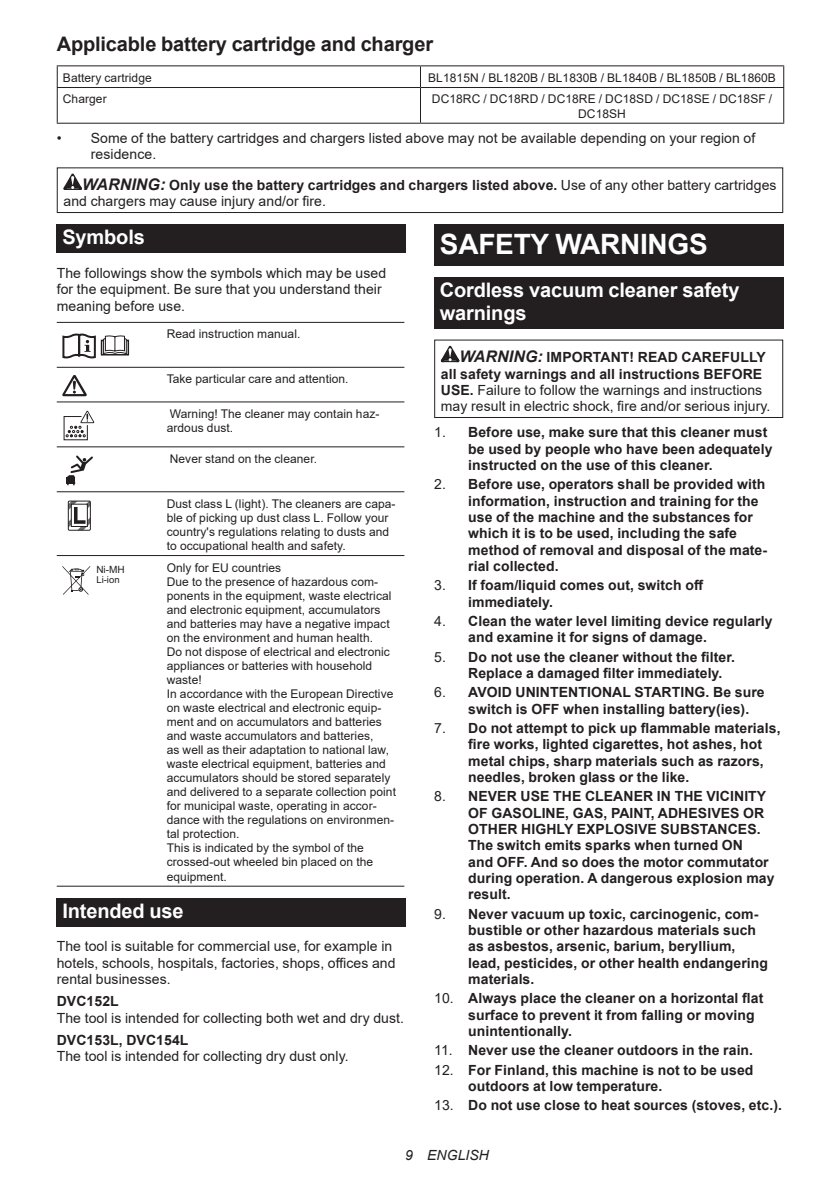
<style>
.page{position:relative;width:840px;height:1191px;background:#fff}
.page>*{position:absolute;margin:0;border:0;box-sizing:border-box;transform-origin:0 0}
.t1{font:700 28px "Arial";letter-spacing:-.01em;color:#fff}
.t2{font:700 20px/23.4px "Arial";letter-spacing:-.01em;color:#fff}
.t3{font:700 20px "Arial";letter-spacing:-.01em;color:#231f20}
.t4{font:700 14px/16.4px "Arial";letter-spacing:.005em;color:#231f20}
.t5{font:14px/16.4px "Arial";letter-spacing:.005em;color:#231f20}
.t6{font:italic 14px "Arial";letter-spacing:.005em;color:#231f20}
.t7{font:12px/14px "Arial";letter-spacing:.005em;color:#231f20}
.t8{font:10px "Arial";color:#231f20}
.t9{font:9.6px "Arial";color:#231f20}
.s1{font-weight:700;font-style:italic;font-size:16px}
.s2{font-weight:700}
.s3{font-weight:400}
</style>
<div class="page">
<hr style="left:57px;top:65px;width:363px;height:1px;background:#231f20">
<svg style="left:57px;top:66px;width:1px;height:21px"></svg>
<hr style="left:420px;top:65px;width:363px;height:1px;background:#231f20">
<svg style="left:420px;top:66px;width:1px;height:21px"></svg>
<hr style="left:57px;top:87px;width:363px;height:1px;background:#231f20">
<hr style="left:57px;top:88px;width:1px;height:35px;background:#231f20">
<hr style="left:420px;top:87px;width:363px;height:1px;background:#231f20">
<hr style="left:420px;top:88px;width:1px;height:35px;background:#231f20">
<hr style="left:782px;top:88px;width:1px;height:35px;background:#231f20">
<hr style="left:57px;top:123px;width:363px;height:1px;background:#231f20">
<hr style="left:420px;top:123px;width:363px;height:1px;background:#231f20">
<svg style="left:63px;top:174px;width:19px;height:16px"></svg>
<div style="left:57px;top:167px;width:725px;height:46px;border:1px solid #231f20"></div>
<div style="left:57px;top:224px;width:348px;height:29px;background:#231f20"></div>
<hr style="left:57px;top:322px;width:104px;height:1px;background:#231f20">
<hr style="left:161px;top:322px;width:243px;height:1px;background:#231f20">
<hr style="left:57px;top:367px;width:104px;height:1px;background:#231f20">
<hr style="left:161px;top:367px;width:243px;height:1px;background:#231f20">
<hr style="left:57px;top:401px;width:104px;height:1px;background:#231f20">
<hr style="left:161px;top:401px;width:243px;height:1px;background:#231f20">
<hr style="left:57px;top:446px;width:104px;height:1px;background:#231f20">
<hr style="left:161px;top:446px;width:243px;height:1px;background:#231f20">
<hr style="left:57px;top:491px;width:104px;height:1px;background:#231f20">
<hr style="left:161px;top:491px;width:243px;height:1px;background:#231f20">
<hr style="left:57px;top:555px;width:104px;height:1px;background:#231f20">
<hr style="left:161px;top:555px;width:243px;height:1px;background:#231f20">
<hr style="left:57px;top:885px;width:104px;height:1px;background:#231f20">
<hr style="left:161px;top:885px;width:243px;height:1px;background:#231f20">
<svg style="left:62px;top:333px;width:68px;height:26px"></svg>
<svg style="left:62px;top:375px;width:25px;height:21px"></svg>
<svg style="left:63px;top:411px;width:31px;height:30px"></svg>
<svg style="left:66px;top:455px;width:27px;height:30px"></svg>
<svg style="left:68px;top:501px;width:22px;height:29px"></svg>
<svg style="left:62px;top:566px;width:28px;height:29px"></svg>
<div style="left:57px;top:898px;width:348px;height:28px;background:#231f20"></div>
<div style="left:434px;top:224px;width:348px;height:41px;background:#231f20"></div>
<div style="left:434px;top:277px;width:348px;height:52px;background:#231f20"></div>
<svg style="left:440px;top:346px;width:19px;height:16px"></svg>
<div style="left:434px;top:339px;width:348px;height:79px;border:1px solid #231f20"></div>
<h2 class="t3" style="left:57px;top:30px;width:377px">Applicable battery cartridge and charger</h2>
<p class="t7" style="left:63px;top:71px;width:90px">Battery cartridge</p>
<p class="t7" style="left:428px;top:71px;width:349px">BL1815N / BL1820B / BL1830B / BL1840B / BL1850B / BL1860B</p>
<p class="t7" style="left:63px;top:92px;width:45px">Charger</p>
<p class="t7" style="left:431px;top:92px;width:341px;text-align:center">DC18RC / DC18RD / DC18RE / DC18SD / DC18SE / DC18SF /<br>DC18SH</p>
<p class="t5" style="left:91px;top:130px;width:665px;text-indent:-34px">• Some of the battery cartridges and chargers listed above may not be available depending on your region of residence.</p>
<p class="t5" style="left:63px;top:177px;width:714px;text-indent:19px"><span class="s1">WARNING:</span> <span class="s2">Only use the battery cartridges and chargers listed above.</span> Use of any other battery cartridges and chargers may cause injury and/or fire.</p>
<h2 class="t2" style="left:62px;top:226px;width:84px">Symbols</h2>
<p class="t5" style="left:57px;top:264px;width:331px">The followings show the symbols which may be used for the equipment. Be sure that you understand their meaning before use.</p>
<p class="t7" style="left:167px;top:327px;width:135px">Read instruction manual.</p>
<p class="t7" style="left:167px;top:372px;width:183px">Take particular care and attention.</p>
<p class="t7" style="left:167px;top:406px;width:214px">Warning! The cleaner may contain haz&shy;ardous dust.</p>
<p class="t7" style="left:170px;top:451px;width:149px">Never stand on the cleaner.</p>
<p class="t7" style="left:167px;top:496px;width:230px">Dust class L (light). The cleaners are capa&shy;ble of picking up dust class L. Follow your country's regulations relating to dusts and to occupational health and safety.</p>
<p class="t8" style="left:96px;top:563px;width:30px">Ni-MH</p>
<p class="t9" style="left:96px;top:574px;width:25px">Li-ion</p>
<h1 class="t1" style="left:439px;top:224px;width:269px">SAFETY WARNINGS</h1>
<h2 class="t2" style="left:439px;top:278px;width:301px">Cordless vacuum cleaner safety warnings</h2>
<p class="t5" style="left:440px;top:349px;width:331px;text-indent:19px"><span class="s1">WARNING:</span> <span class="s2">IMPORTANT! READ CAREFULLY all safety warnings and all instructions BEFORE USE.</span> Failure to follow the warnings and instructions may result in electric shock, fire and/or serious injury.</p>
<p class="t4" style="left:468px;top:424px;width:305px;text-indent:-34px"><span class="s3">1.</span> Before use, make sure that this cleaner must be used by people who have been adequately instructed on the use of this cleaner.</p>
<p class="t4" style="left:468px;top:476px;width:300px;text-indent:-34px"><span class="s3">2.</span> Before use, operators shall be provided with information, instruction and training for the use of the machine and the substances for which it is to be used, including the safe method of removal and disposal of the mate&shy;rial collected.</p>
<p class="t4" style="left:468px;top:577px;width:236px;text-indent:-34px"><span class="s3">3.</span> If foam/liquid comes out, switch off immediately.</p>
<p class="t4" style="left:468px;top:613px;width:306px;text-indent:-34px"><span class="s3">4.</span> Clean the water level limiting device regularly and examine it for signs of damage.</p>
<p class="t4" style="left:468px;top:648px;width:268px;text-indent:-34px"><span class="s3">5.</span> Do not use the cleaner without the filter.<br>Replace a damaged filter immediately.</p>
<p class="t4" style="left:468px;top:684px;width:298px;text-indent:-34px"><span class="s3">6.</span> AVOID UNINTENTIONAL STARTING. Be sure switch is OFF when installing battery(ies).</p>
<p class="t4" style="left:468px;top:720px;width:313px;text-indent:-34px"><span class="s3">7.</span> Do not attempt to pick up flammable materials, fire works, lighted cigarettes, hot ashes, hot metal chips, sharp materials such as razors, needles, broken glass or the like.</p>
<p class="t4" style="left:468px;top:788px;width:308px;text-indent:-34px"><span class="s3">8.</span> NEVER USE THE CLEANER IN THE VICINITY OF GASOLINE, GAS, PAINT, ADHESIVES OR OTHER HIGHLY EXPLOSIVE SUBSTANCES.<br>The switch emits sparks when turned ON<br>and OFF. And so does the motor commutator during operation. A dangerous explosion may result.</p>
<p class="t4" style="left:468px;top:905px;width:301px;text-indent:-34px"><span class="s3">9.</span> Never vacuum up toxic, carcinogenic, com&shy;bustible or other hazardous materials such as asbestos, arsenic, barium, beryllium, lead, pesticides, or other health endangering materials.</p>
<p class="t4" style="left:468px;top:990px;width:296px;text-indent:-34px"><span class="s3">10.</span> Always place the cleaner on a horizontal flat surface to prevent it from falling or moving unintentionally.</p>
<p class="t4" style="left:434px;top:1042px;width:320px"><span class="s3">11.</span> Never use the cleaner outdoors in the rain.</p>
<p class="t4" style="left:468px;top:1061px;width:286px;text-indent:-34px"><span class="s3">12.</span> For Finland, this machine is not to be used outdoors at low temperature.</p>
<p class="t4" style="left:434px;top:1097px;width:349px"><span class="s3">13.</span> Do not use close to heat sources (stoves, etc.).</p>
<p class="t7" style="left:167px;top:560px;width:231px">Only for EU countries<br>Due to the presence of hazardous com&shy;ponents in the equipment, waste electrical and electronic equipment, accumulators and batteries may have a negative impact on the environment and human health.<br>Do not dispose of electrical and electronic appliances or batteries with household waste!<br>In accordance with the European Directive on waste electrical and electronic equip&shy;ment and on accumulators and batteries and waste accumulators and batteries,<br>as well as their adaptation to national law, waste electrical equipment, batteries and accumulators should be stored separately and delivered to a separate collection point for municipal waste, operating in accor&shy;dance with the regulations on environmen&shy;tal protection.<br>This is indicated by the symbol of the crossed-out wheeled bin placed on the equipment.</p>
<h2 class="t2" style="left:62px;top:899px;width:122px">Intended use</h2>
<p class="t5" style="left:57px;top:938px;width:340px">The tool is suitable for commercial use, for example in hotels, schools, hospitals, factories, shops, offices and rental businesses.</p>
<p class="t4" style="left:57px;top:993px;width:63px">DVC152L</p>
<p class="t5" style="left:57px;top:1009px;width:348px">The tool is intended for collecting both wet and dry dust.</p>
<p class="t4" style="left:57px;top:1031px;width:133px">DVC153L, DVC154L</p>
<p class="t5" style="left:57px;top:1047px;width:293px">The tool is intended for collecting dry dust only.</p>
<p class="t6" style="left:405px;top:1146px;width:85px">9 ENGLISH</p>
</div>
